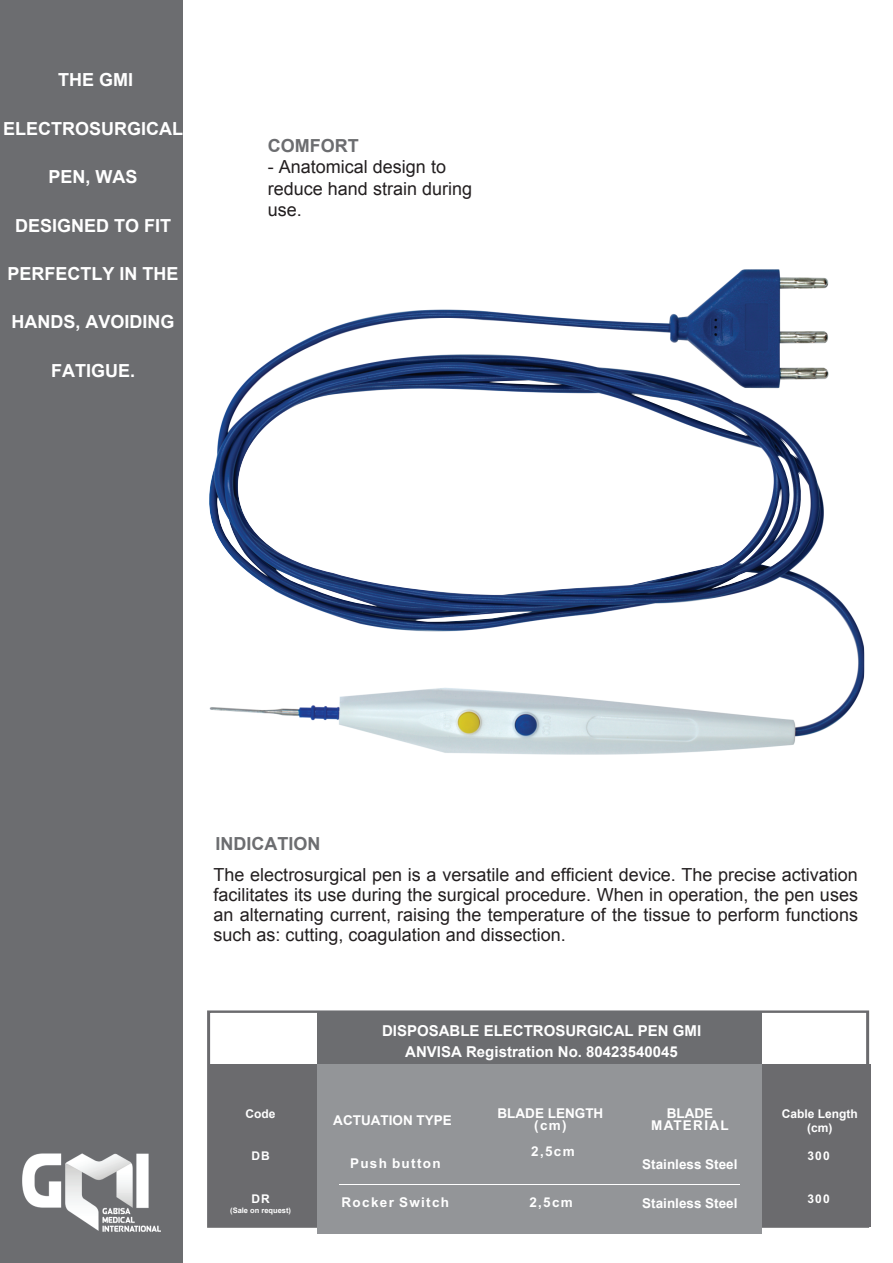
<style>
.page{position:relative;width:893px;height:1263px;background:#fff}
.page>*{position:absolute;margin:0;border:0;box-sizing:border-box;transform-origin:0 0}
.t1{font:18px/20.1px "Arial";color:#231f20;text-align:justify}
.t2{font:700 18px "Arial";color:#fff}
.t3{font:700 18px "Arial";color:#6c6d70}
.t4{font:700 15px/21px "Arial";color:#fff;text-align:center}
.t5{font:700 13.5px "Arial";color:#fff}
.t6{font:700 13.5px/25.8px "Arial";letter-spacing:.1em;color:#fff}
.t7{font:700 12px/14.4px "Arial";color:#fff;text-align:center}
.t8{font:700 12px "Arial";letter-spacing:.1em;color:#fff}
.t9{font:700 7.5px "Arial";color:#fff}
</style>
<div class="page">
<div style="left:0;top:0;width:182px;height:1263px;background:#6c6d70"></div>
<img style="left:22px;top:1153px;width:139px;height:79px">
<img style="left:209px;top:269px;width:655px;height:486px">
<div style="left:208px;top:1064px;width:662px;height:162px;background:#6b6b6e"></div>
<div style="left:317px;top:1064px;width:444px;height:169px;background:#939598"></div>
<div style="left:317px;top:1012px;width:444px;height:52px;background:#6c6d70"></div>
<hr style="left:339px;top:1184px;width:400px;height:1px;background:#fff">
<p class="t2" style="left:58px;top:67px;width:77px">THE GMI</p>
<p class="t2" style="left:3px;top:116px;width:182px">ELECTROSURGICAL</p>
<p class="t2" style="left:49px;top:164px;width:91px">PEN, WAS</p>
<p class="t2" style="left:15px;top:213px;width:158px">DESIGNED TO FIT</p>
<p class="t2" style="left:8px;top:261px;width:173px">PERFECTLY IN THE</p>
<p class="t2" style="left:12px;top:309px;width:165px">HANDS, AVOIDING</p>
<p class="t2" style="left:51px;top:358px;width:86px">FATIGUE.</p>
<p class="t3" style="left:268px;top:133px;width:92px">COMFORT</p>
<p class="t1" style="left:268px;top:156px;width:206px;line-height:21.1px;text-align:left">- Anatomical design to reduce hand strain during use.</p>
<p class="t3" style="left:216px;top:831px;width:106px">INDICATION</p>
<p class="t1" style="left:214px;top:864px;width:646px">The electrosurgical pen is a versatile and efficient device. The precise activation facilitates its use during the surgical procedure. When in operation, the pen uses an alternating current, raising the temperature of the tissue to perform functions such as: cutting, coagulation and dissection.</p>
<p class="t7" style="left:246px;top:1106px;width:31px">Code</p>
<p class="t8" style="left:251px;top:1151px;width:20px">DB</p>
<p class="t8" style="left:251px;top:1194px;width:20px">DR</p>
<p class="t9" style="left:230px;top:1205px;width:62px">(Sale on request)</p>
<p class="t4" style="left:382px;top:1020px;width:321px">DISPOSABLE ELECTROSURGICAL PEN GMI<br>ANVISA Registration No. 80423540045</p>
<p class="t5" style="left:333px;top:1110px;width:120px">ACTUATION TYPE</p>
<p class="t6" style="left:350px;top:1152px;width:92px">Push button</p>
<p class="t6" style="left:342px;top:1190px;width:109px">Rocker Switch</p>
<p class="t5" style="left:498px;top:1103px;width:107px">BLADE LENGTH</p>
<p class="t6" style="left:531px;top:1113px;width:45px">(cm)<br>2,5cm</p>
<p class="t6" style="left:529px;top:1191px;width:45px">2,5cm</p>
<p class="t5" style="left:667px;top:1103px;width:48px">BLADE</p>
<p class="t6" style="left:651px;top:1113px;width:79px">MATERIAL</p>
<p class="t5" style="left:642px;top:1155px;width:97px">Stainless Steel</p>
<p class="t5" style="left:642px;top:1194px;width:97px">Stainless Steel</p>
<p class="t7" style="left:782px;top:1106px;width:78px">Cable Length (cm)</p>
<p class="t8" style="left:807px;top:1151px;width:24px">300</p>
<p class="t8" style="left:807px;top:1194px;width:24px">300</p>
</div>
